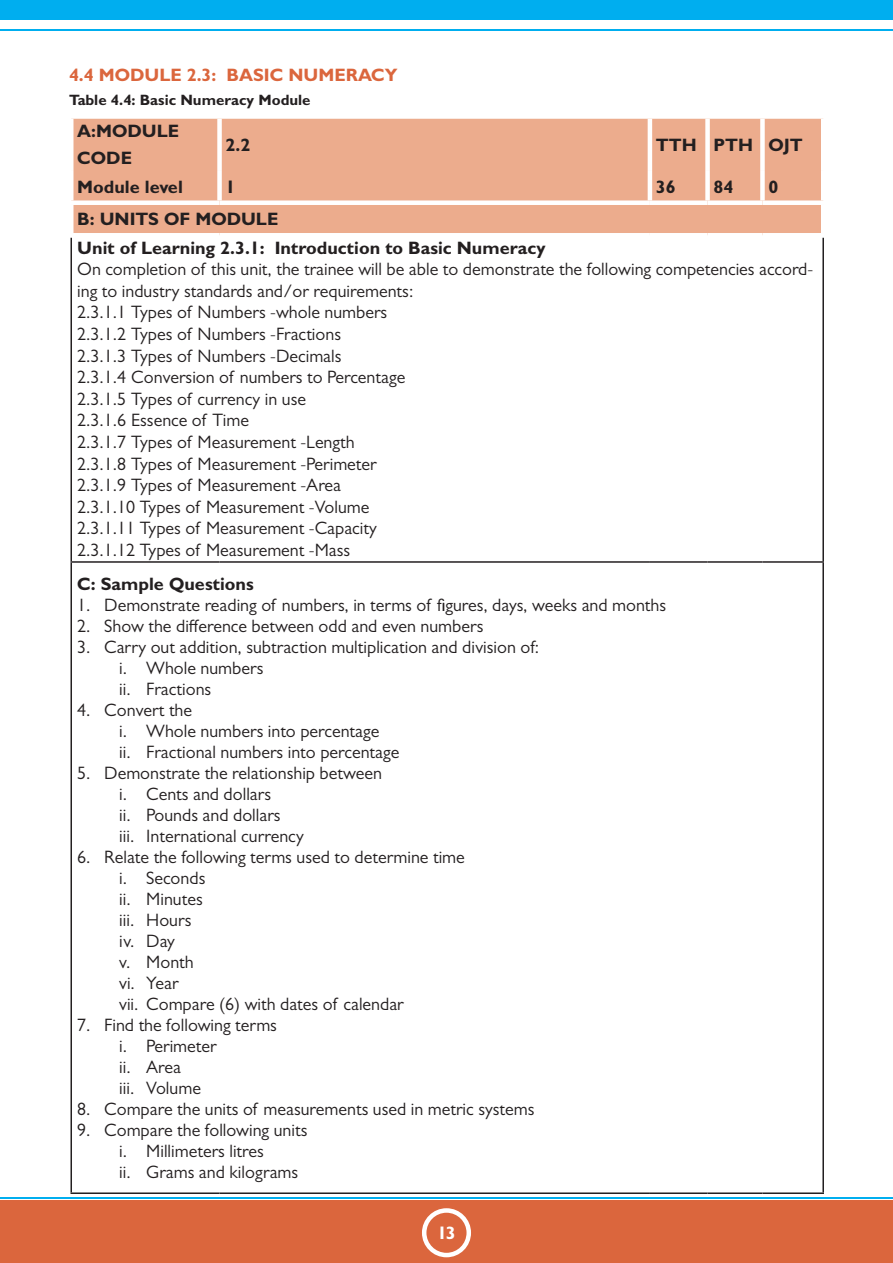
<style>
.page{position:relative;width:893px;height:1263px;background:#fff}
.page>*{position:absolute;margin:0;border:0;box-sizing:border-box;transform-origin:0 0}
.t1{font:18px/21.6px "Gill Sans";color:#231f20}
.Paragraph_text{font:700 18px/27px "Gill Sans";color:#231f20}
.t2{font:700 18px "Gill Sans";color:#db663d}
.t3{font:700 18px "Gill Sans";color:#fff}
.Table{font:700 15px "Gill Sans";color:#231f20}
</style>
<div class="page">
<div style="left:0;top:1200px;width:893px;height:63px;background:#db663d"></div>
<div style="left:422px;top:1208px;width:49px;height:49px;border:4px solid #fff;border-radius:50%"></div>
<div style="left:0;top:0;width:893px;height:20px;background:#00aeef"></div>
<hr style="left:0;top:1197px;width:893px;height:2px;background:#00aeef">
<hr style="left:0;top:29px;width:893px;height:2px;background:#00aeef">
<div style="left:74px;top:119px;width:747px;height:114px;background:#ecac8d"></div>
<hr style="left:70px;top:237px;width:2px;height:324px;background:#231f20">
<hr style="left:822px;top:237px;width:2px;height:324px;background:#231f20">
<hr style="left:70px;top:561px;width:150px;height:2px;background:#231f20">
<hr style="left:70px;top:563px;width:2px;height:629px;background:#231f20">
<hr style="left:220px;top:561px;width:430px;height:2px;background:#231f20">
<hr style="left:650px;top:561px;width:58px;height:2px;background:#231f20">
<hr style="left:708px;top:561px;width:54px;height:2px;background:#231f20">
<hr style="left:762px;top:561px;width:62px;height:2px;background:#231f20">
<hr style="left:822px;top:563px;width:2px;height:629px;background:#231f20">
<hr style="left:70px;top:1192px;width:150px;height:2px;background:#231f20">
<hr style="left:220px;top:1192px;width:430px;height:2px;background:#231f20">
<hr style="left:650px;top:1192px;width:58px;height:2px;background:#231f20">
<hr style="left:708px;top:1192px;width:54px;height:2px;background:#231f20">
<hr style="left:762px;top:1192px;width:62px;height:2px;background:#231f20">
<div style="left:217px;top:119px;width:5px;height:51px;background:#fff"></div>
<hr style="left:648px;top:119px;width:4px;height:51px;background:#fff">
<div style="left:705px;top:119px;width:5px;height:51px;background:#fff"></div>
<div style="left:760px;top:119px;width:5px;height:51px;background:#fff"></div>
<div style="left:217px;top:170px;width:5px;height:30px;background:#fff"></div>
<hr style="left:648px;top:170px;width:4px;height:30px;background:#fff">
<div style="left:705px;top:170px;width:5px;height:30px;background:#fff"></div>
<div style="left:760px;top:170px;width:5px;height:30px;background:#fff"></div>
<div style="left:69px;top:200px;width:151px;height:5px;background:#fff"></div>
<div style="left:220px;top:200px;width:430px;height:5px;background:#fff"></div>
<div style="left:650px;top:200px;width:58px;height:5px;background:#fff"></div>
<div style="left:708px;top:200px;width:54px;height:5px;background:#fff"></div>
<div style="left:762px;top:200px;width:63px;height:5px;background:#fff"></div>
<p class="t2" style="left:69px;top:64px;width:330px">4.4 MODULE 2.3: BASIC NUMERACY</p>
<p class="Table" style="left:69px;top:91px;width:243px">Table 4.4: Basic Numeracy Module</p>
<p class="Paragraph_text" style="left:77px;top:117px;width:104px">A:MODULE<br>CODE</p>
<p class="Paragraph_text" style="left:226px;top:131px;width:26px">2.2</p>
<p class="Paragraph_text" style="left:656px;top:131px;width:42px">TTH</p>
<p class="Paragraph_text" style="left:714px;top:131px;width:41px">PTH</p>
<p class="Paragraph_text" style="left:768px;top:131px;width:36px">OJT</p>
<p class="Paragraph_text" style="left:77px;top:173px;width:107px">Module level</p>
<p class="Paragraph_text" style="left:226px;top:173px;width:11px">1</p>
<p class="Paragraph_text" style="left:656px;top:173px;width:21px">36</p>
<p class="Paragraph_text" style="left:714px;top:173px;width:21px">84</p>
<p class="Paragraph_text" style="left:768px;top:173px;width:11px">0</p>
<p class="Paragraph_text" style="left:77px;top:205px;width:203px">B: UNITS OF MODULE</p>
<p class="Paragraph_text" style="left:77px;top:234px;width:470px">Unit of Learning 2.3.1: Introduction to Basic Numeracy</p>
<p class="t1" style="left:77px;top:258px;width:738px">On completion of this unit, the trainee will be able to demonstrate the following competencies accord&shy;ing to industry standards and/or requirements:</p>
<p class="t1" style="left:77px;top:301px;width:312px">2.3.1.1 Types of Numbers -whole numbers</p>
<p class="t1" style="left:77px;top:323px;width:265px">2.3.1.2 Types of Numbers -Fractions</p>
<p class="t1" style="left:77px;top:345px;width:266px">2.3.1.3 Types of Numbers -Decimals</p>
<p class="t1" style="left:77px;top:366px;width:330px">2.3.1.4 Conversion of numbers to Percentage</p>
<p class="t1" style="left:77px;top:388px;width:230px">2.3.1.5 Types of currency in use</p>
<p class="t1" style="left:77px;top:409px;width:173px">2.3.1.6 Essence of Time</p>
<p class="t1" style="left:77px;top:431px;width:279px">2.3.1.7 Types of Measurement -Length</p>
<p class="t1" style="left:77px;top:453px;width:301px">2.3.1.8 Types of Measurement -Perimeter</p>
<p class="t1" style="left:77px;top:474px;width:265px">2.3.1.9 Types of Measurement -Area</p>
<p class="t1" style="left:77px;top:496px;width:294px">2.3.1.10 Types of Measurement -Volume</p>
<p class="t1" style="left:77px;top:517px;width:301px">2.3.1.11 Types of Measurement -Capacity</p>
<p class="t1" style="left:77px;top:539px;width:275px">2.3.1.12 Types of Measurement -Mass</p>
<p class="Paragraph_text" style="left:77px;top:570px;width:178px">C: Sample Questions</p>
<p class="t1" style="left:77px;top:594px;width:590px">1. Demonstrate reading of numbers, in terms of figures, days, weeks and months</p>
<p class="t1" style="left:77px;top:615px;width:408px">2. Show the difference between odd and even numbers</p>
<p class="t1" style="left:77px;top:636px;width:463px">3. Carry out addition, subtraction multiplication and division of:</p>
<p class="t1" style="left:119px;top:657px;width:146px">i. Whole numbers</p>
<p class="t1" style="left:119px;top:678px;width:94px">ii. Fractions</p>
<p class="t1" style="left:77px;top:699px;width:116px">4. Convert the</p>
<p class="t1" style="left:119px;top:720px;width:262px">i. Whole numbers into percentage</p>
<p class="t1" style="left:119px;top:741px;width:282px">ii. Fractional numbers into percentage</p>
<p class="t1" style="left:77px;top:762px;width:306px">5. Demonstrate the relationship between</p>
<p class="t1" style="left:119px;top:783px;width:153px">i. Cents and dollars</p>
<p class="t1" style="left:119px;top:804px;width:163px">ii. Pounds and dollars</p>
<p class="t1" style="left:119px;top:825px;width:186px">iii. International currency</p>
<p class="t1" style="left:77px;top:846px;width:389px">6. Relate the following terms used to determine time</p>
<p class="t1" style="left:119px;top:867px;width:88px">i. Seconds</p>
<p class="t1" style="left:119px;top:888px;width:85px">ii. Minutes</p>
<p class="t1" style="left:119px;top:909px;width:74px">iii. Hours</p>
<p class="t1" style="left:119px;top:930px;width:57px">iv. Day</p>
<p class="t1" style="left:119px;top:951px;width:76px">v. Month</p>
<p class="t1" style="left:119px;top:972px;width:61px">vi. Year</p>
<p class="t1" style="left:119px;top:993px;width:286px">vii. Compare (6) with dates of calendar</p>
<p class="t1" style="left:77px;top:1014px;width:201px">7. Find the following terms</p>
<p class="t1" style="left:119px;top:1035px;width:99px">i. Perimeter</p>
<p class="t1" style="left:119px;top:1056px;width:63px">ii. Area</p>
<p class="t1" style="left:119px;top:1077px;width:83px">iii. Volume</p>
<p class="t1" style="left:77px;top:1098px;width:459px">8. Compare the units of measurements used in metric systems</p>
<p class="t1" style="left:77px;top:1119px;width:232px">9. Compare the following units</p>
<p class="t1" style="left:119px;top:1140px;width:146px">i. Millimeters litres</p>
<p class="t1" style="left:119px;top:1161px;width:181px">ii. Grams and kilograms</p>
<p class="t3" style="left:437px;top:1222px;width:20px">13</p>
</div>
